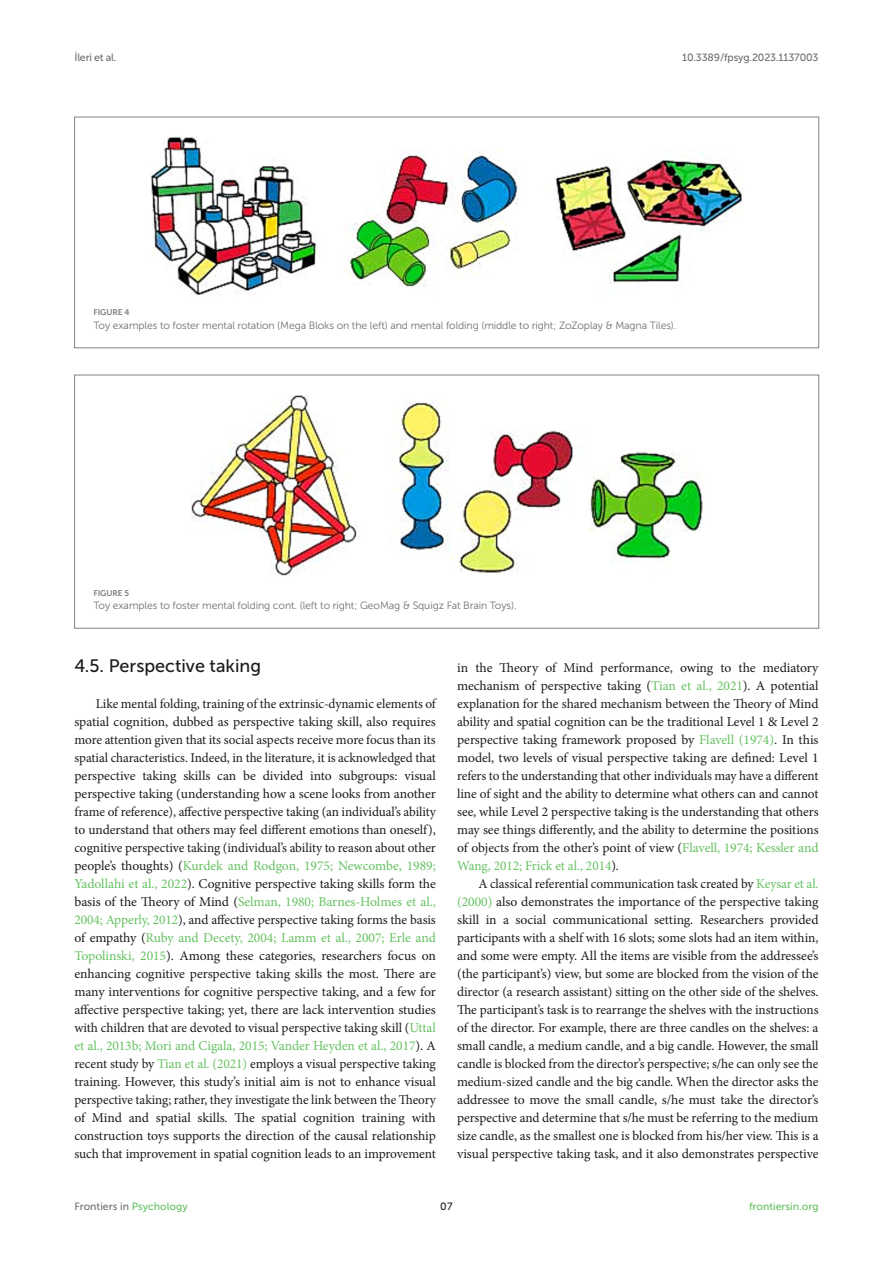
<style>
.page{position:relative;width:893px;height:1263px;background:#fff}
.page>*{position:absolute;margin:0;border:0;box-sizing:border-box;transform-origin:0 0}
.HEAD_2{font:18px "Museo Sans 500";color:#1b1c1b}
.TEXT_FLUSH{font:13.5px/18px "Minion Pro";letter-spacing:-.005em;color:#1b1c1b;text-align:justify}
.TEXT{font:13.5px/18px "Minion Pro";letter-spacing:-.005em;color:#1b1c1b;text-align:justify}
.FIG_LEG{font:10.5px "Museo Sans 300";letter-spacing:-.01em;color:#706f70}
.t1{font:10.5px "Museo Sans 500";letter-spacing:-.015em;color:#706f70}
.t2{font:10.5px "Museo Sans 500";color:#65c161}
.t3{font:10.5px "Museo Sans 500";color:#1b1c1b}
.FIG_HD{font:8.25px "Museo Sans 700";letter-spacing:-.01em;color:#7e7f7f}
.s1{color:#65c161}
</style>
<div class="page">
<img style="left:150px;top:137px;width:593px;height:158px">
<div style="left:74px;top:117px;width:745px;height:231px;border:1px solid #808285"></div>
<img style="left:191px;top:395px;width:512px;height:181px">
<p class="t1" style="left:74px;top:51px;width:44px">İleri et al.</p>
<p class="t1" style="left:682px;top:51px;width:138px">10.3389/fpsyg.2023.1137003</p>
<p class="FIG_HD" style="left:94px;top:308px;width:37px">FIGURE 4</p>
<p class="FIG_LEG" style="left:94px;top:320px;width:584px">Toy examples to foster mental rotation (Mega Bloks on the left) and mental folding (middle to right; ZoZoplay &amp; Magna Tiles).</p>
<p class="FIG_HD" style="left:94px;top:588px;width:37px">FIGURE 5</p>
<p class="FIG_LEG" style="left:94px;top:600px;width:425px">Toy examples to foster mental folding cont. (left to right; GeoMag &amp; Squigz Fat Brain Toys).</p>
<p class="HEAD_2" style="left:74px;top:656px;width:188px">4.5. Perspective taking</p>
<p class="TEXT_FLUSH" style="left:74px;top:695px;width:363px;text-indent:21px">Like mental folding, training of the extrinsic-dynamic elements of spatial cognition, dubbed as perspective taking skill, also requires more attention given that its social aspects receive more focus than its spatial characteristics. Indeed, in the literature, it is acknowledged that perspective taking skills can be divided into subgroups: visual perspective taking (understanding how a scene looks from another frame of reference), affective perspective taking (an individual’s ability to understand that others may feel different emotions than oneself), cognitive perspective taking (individual’s ability to reason about other people’s thoughts) (<span class="s1">Kurdek and Rodgon, 1975; Newcombe, 1989; Yadollahi et al., 2022</span>). Cognitive perspective taking skills form the basis of the Theory of Mind (<span class="s1">Selman, 1980; Barnes-Holmes et al., 2004; Apperly, 2012</span>), and affective perspective taking forms the basis of empathy (<span class="s1">Ruby and Decety, 2004; Lamm et al., 2007; Erle and Topolinski, 2015</span>). Among these categories, researchers focus on enhancing cognitive perspective taking skills the most. There are many interventions for cognitive perspective taking, and a few for affective perspective taking; yet, there are lack intervention studies with children that are devoted to visual perspective taking skill (<span class="s1">Uttal et al., 2013b; Mori and Cigala, 2015; Vander Heyden et al., 2017</span>). A recent study by <span class="s1">Tian et al. (2021)</span> employs a visual perspective taking training. However, this study’s initial aim is not to enhance visual perspective taking; rather, they investigate the link between the Theory of Mind and spatial skills. The spatial cognition training with construction toys supports the direction of the causal relationship such that improvement in spatial cognition leads to an improvement</p>
<p class="TEXT_FLUSH" style="left:457px;top:659px;width:363px">in the Theory of Mind performance, owing to the mediatory mechanism of perspective taking (<span class="s1">Tian et al., 2021</span>). A potential explanation for the shared mechanism between the Theory of Mind ability and spatial cognition can be the traditional Level 1 &amp; Level 2 perspective taking framework proposed by <span class="s1">Flavell (1974)</span>. In this model, two levels of visual perspective taking are defined: Level 1 refers to the understanding that other individuals may have a different line of sight and the ability to determine what others can and cannot see, while Level 2 perspective taking is the understanding that others may see things differently, and the ability to determine the positions of objects from the other’s point of view (<span class="s1">Flavell, 1974; Kessler and Wang, 2012; Frick et al., 2014</span>).</p>
<p class="TEXT" style="left:457px;top:875px;width:363px;text-indent:21px">A classical referential communication task created by <span class="s1">Keysar et al. (2000)</span> also demonstrates the importance of the perspective taking skill in a social communicational setting. Researchers provided participants with a shelf with 16 slots; some slots had an item within, and some were empty. All the items are visible from the addressee’s (the participant’s) view, but some are blocked from the vision of the director (a research assistant) sitting on the other side of the shelves.<br>The participant’s task is to rearrange the shelves with the instructions of the director. For example, there are three candles on the shelves: a small candle, a medium candle, and a big candle. However, the small candle is blocked from the director’s perspective; s/he can only see the medium-sized candle and the big candle. When the director asks the addressee to move the small candle, s/he must take the director’s perspective and determine that s/he must be referring to the medium size candle, as the smallest one is blocked from his/her view. This is a visual perspective taking task, and it also demonstrates perspective</p>
<p class="t1" style="left:74px;top:1200px;width:115px">Frontiers in <span class="s1">Psychology</span></p>
<p class="t3" style="left:440px;top:1200px;width:14px">07</p>
<p class="t2" style="left:749px;top:1200px;width:71px">frontiersin.org</p>
</div>
